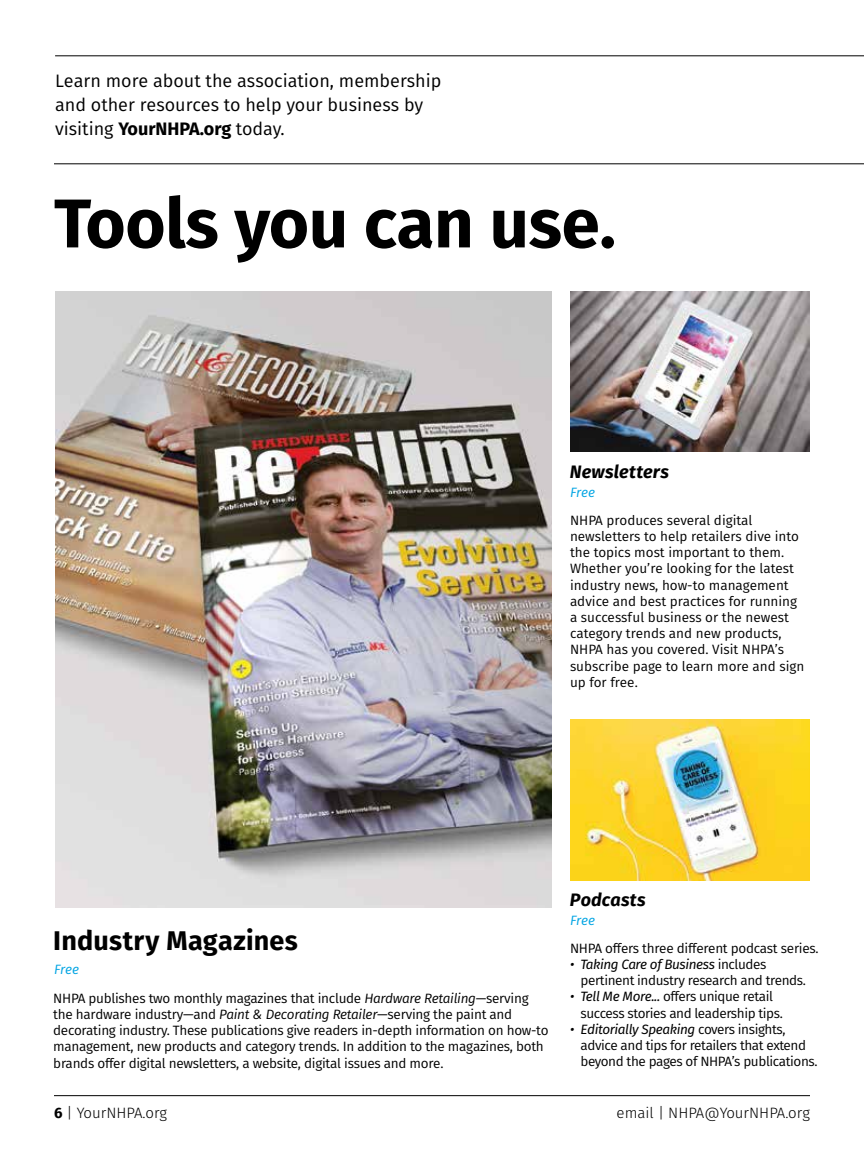
<style>
.page{position:relative;width:864px;height:1161px;background:#fff}
.page>*{position:absolute;margin:0;border:0;box-sizing:border-box;transform-origin:0 0}
.t1{font:700 69px "Fira Sans";letter-spacing:-.005em;color:#000}
.t2{font:700 27px "Fira Sans";letter-spacing:.01em;color:#000}
.t3{font:18px/24px "Fira Sans";color:#000}
.t4{font:italic 700 18px "Fira Sans";letter-spacing:.01em;color:#000}
.t5{font:300 15px "Fira Sans";color:#000}
.t6{font:13.5px/16.2px "Fira Sans";letter-spacing:-.02em;color:#000}
.t7{font:13.5px/16.2px "Fira Sans";color:#000}
.t8{font:italic 13.5px "Fira Sans";letter-spacing:-.01em;color:#00a4e3}
.s1{font-weight:700}
.s2{font-style:italic}
</style>
<div class="page">
<hr style="left:54px;top:1095px;width:756px;height:1px;background:#000">
<img style="left:570px;top:720px;width:240px;height:161px">
<img style="left:570px;top:292px;width:240px;height:159px">
<img style="left:55px;top:292px;width:497px;height:616px">
<hr style="left:55px;top:56px;width:809px;height:1px;background:#000">
<hr style="left:54px;top:164px;width:810px;height:1px;background:#000">
<h3 class="t3" style="left:55px;top:69px;width:388px">Learn more about the association, membership and other resources to help your business by visiting <span class="s1">YourNHPA.org</span> today.</h3>
<h1 class="t1" style="left:54px;top:175px;width:564px">Tools you can use.</h1>
<h3 class="t4" style="left:570px;top:459px;width:100px">Newsletters</h3>
<p class="t8" style="left:570px;top:483px;width:27px">Free</p>
<p class="t7" style="left:570px;top:512px;width:236px">NHPA produces several digital newsletters to help retailers dive into the topics most important to them.<br>Whether you’re looking for the latest industry news, how-to management advice and best practices for running a successful business or the newest category trends and new products, NHPA has you covered. Visit NHPA’s subscribe page to learn more and sign up for free.</p>
<h3 class="t4" style="left:570px;top:887px;width:77px">Podcasts</h3>
<h2 class="t2" style="left:53px;top:922px;width:246px">Industry Magazines</h2>
<p class="t8" style="left:54px;top:959px;width:27px">Free</p>
<p class="t6" style="left:53px;top:990px;width:497px">NHPA publishes two monthly magazines that include <span class="s2">Hardware Retailing</span>—serving the hardware industry—and <span class="s2">Paint &amp; Decorating Retailer</span>—serving the paint and decorating industry. These publications give readers in-depth information on how-to management, new products and category trends. In addition to the magazines, both brands offer digital newsletters, a website, digital issues and more.</p>
<p class="t8" style="left:570px;top:911px;width:27px">Free</p>
<p class="t6" style="left:570px;top:940px;width:250px">NHPA offers three different podcast series.</p>
<p class="t6" style="left:581px;top:956px;width:227px;text-indent:-11px"><span class="s2">• Taking Care of Business</span> includes pertinent industry research and trends.</p>
<p class="t6" style="left:581px;top:988px;width:204px;text-indent:-11px"><span class="s2">• Tell Me More...</span> offers unique retail success stories and leadership tips.</p>
<p class="t6" style="left:581px;top:1021px;width:239px;text-indent:-11px"><span class="s2">• Editorially Speaking</span> covers insights, advice and tips for retailers that extend beyond the pages of NHPA’s publications.</p>
<p class="t5" style="left:54px;top:1103px;width:115px"><span class="s1">6</span> | YourNHPA.org</p>
<p class="t5" style="left:617px;top:1103px;width:195px">email | NHPA@YourNHPA.org</p>
</div>
